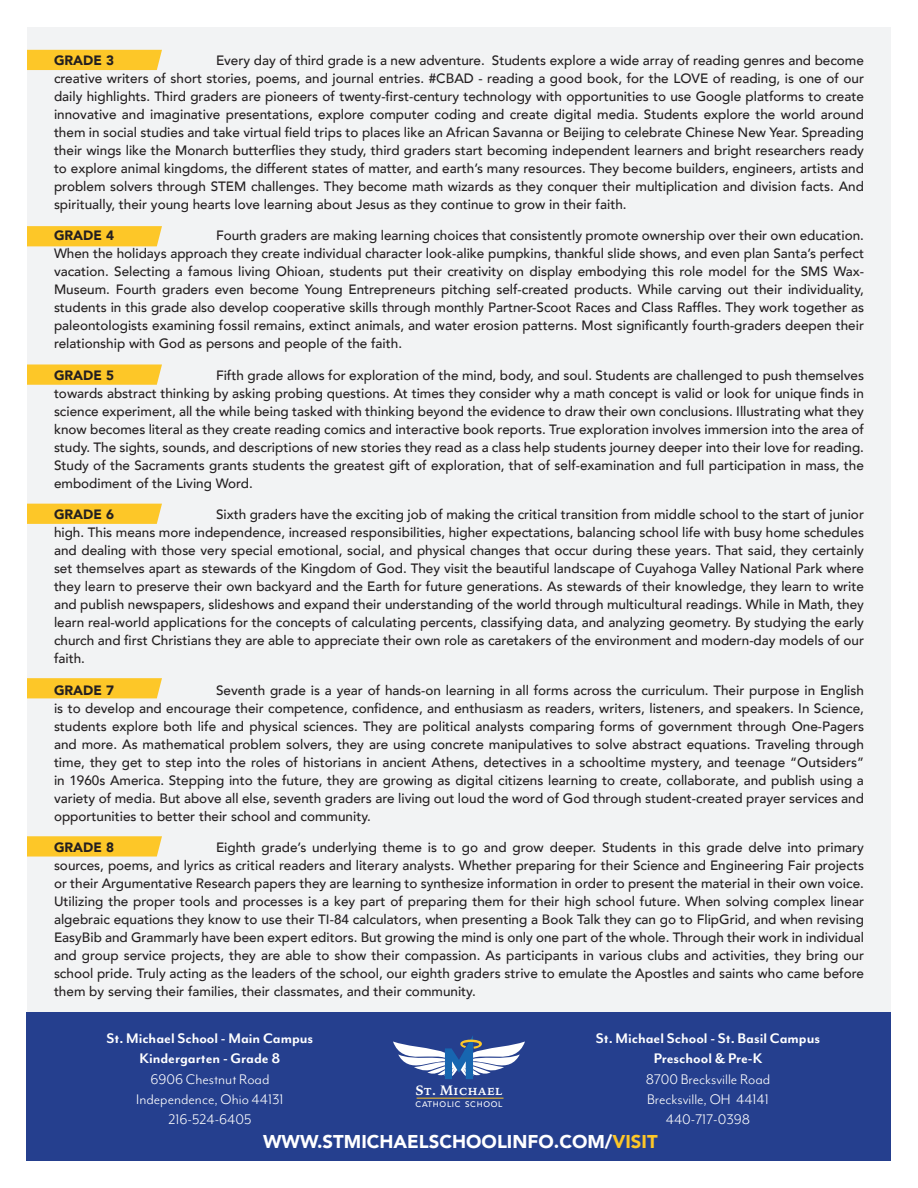
<style>
.page{position:relative;width:918px;height:1188px;background:#fff}
.page>*{position:absolute;margin:0;border:0;box-sizing:border-box;transform-origin:0 0}
.t1{font:900 18.45px "Avenir";color:#fff}
.t2{font:16.05px "Mr Eaves Mod OT";color:#fff}
.t3{font:700 16.05px "Mr Eaves Mod OT";color:#fff}
.t4{font:700 13.65px "Iowan Old Style";color:#fff}
.t5{font:500 13.5px/18px "Avenir";color:#231f20;text-align:justify}
.t6{font:900 13.5px "Avenir";color:#231f20}
.t7{font:500 8.1px "Avenir";letter-spacing:.085em;color:#fff}
.s1{color:#fdc728}
</style>
<div class="page">
<div style="left:27px;top:27px;width:864px;height:1134px;background:#f2f3f4"></div>
<div style="left:27px;top:1012px;width:864px;height:149px;background:#253f8e"></div>
<svg style="left:27px;top:836px;width:135px;height:21px;background:#fcc933"></svg>
<svg style="left:27px;top:678px;width:135px;height:20px;background:#fcc82d"></svg>
<svg style="left:27px;top:504px;width:135px;height:20px;background:#fcc82d"></svg>
<svg style="left:27px;top:364px;width:135px;height:21px;background:#fcc932"></svg>
<svg style="left:27px;top:226px;width:135px;height:20px;background:#fcc82d"></svg>
<div style="left:27px;top:50px;width:135px;height:20px;background:#fdc728"></div>
<svg style="left:393px;top:1036px;width:132px;height:43px"></svg>
<hr style="left:417px;top:1098px;width:87px;height:1px;background:#fdc728">
<p class="t5" style="left:54px;top:50px;width:812px;text-indent:162px">Every day of third grade is a new adventure. Students explore a wide array of reading genres and become creative writers of short stories, poems, and journal entries. #CBAD - reading a good book, for the LOVE of reading, is one of our daily highlights. Third graders are pioneers of twenty-first-century technology with opportunities to use Google platforms to create innovative and imaginative presentations, explore computer coding and create digital media. Students explore the world around them in social studies and take virtual field trips to places like an African Savanna or Beijing to celebrate Chinese New Year. Spreading their wings like the Monarch butterflies they study, third graders start becoming independent learners and bright researchers ready to explore animal kingdoms, the different states of matter, and earth’s many resources. They become builders, engineers, artists and problem solvers through STEM challenges. They become math wizards as they conquer their multiplication and division facts. And spiritually, their young hearts love learning about Jesus as they continue to grow in their faith.</p>
<p class="t6" style="left:54px;top:224px;width:61px">GRADE 4</p>
<p class="t6" style="left:54px;top:48px;width:61px">GRADE 3</p>
<p class="t5" style="left:54px;top:226px;width:812px;text-indent:162px">Fourth graders are making learning choices that consistently promote ownership over their own education.<br>When the holidays approach they create individual character look-alike pumpkins, thankful slide shows, and even plan Santa’s perfect vacation. Selecting a famous living Ohioan, students put their creativity on display embodying this role model for the SMS Wax-Museum. Fourth graders even become Young Entrepreneurs pitching self-created products. While carving out their individuality, students in this grade also develop cooperative skills through monthly Partner-Scoot Races and Class Raffles. They work together as paleontologists examining fossil remains, extinct animals, and water erosion patterns. Most significantly fourth-graders deepen their relationship with God as persons and people of the faith.</p>
<p class="t6" style="left:54px;top:363px;width:61px">GRADE 5</p>
<p class="t5" style="left:54px;top:365px;width:812px;text-indent:162px">Fifth grade allows for exploration of the mind, body, and soul. Students are challenged to push themselves towards abstract thinking by asking probing questions. At times they consider why a math concept is valid or look for unique finds in science experiment, all the while being tasked with thinking beyond the evidence to draw their own conclusions. Illustrating what they know becomes literal as they create reading comics and interactive book reports. True exploration involves immersion into the area of study. The sights, sounds, and descriptions of new stories they read as a class help students journey deeper into their love for reading.<br>Study of the Sacraments grants students the greatest gift of exploration, that of self-examination and full participation in mass, the embodiment of the Living Word.</p>
<p class="t6" style="left:54px;top:503px;width:61px">GRADE 6</p>
<p class="t5" style="left:54px;top:505px;width:812px;text-indent:162px">Sixth graders have the exciting job of making the critical transition from middle school to the start of junior high. This means more independence, increased responsibilities, higher expectations, balancing school life with busy home schedules and dealing with those very special emotional, social, and physical changes that occur during these years. That said, they certainly set themselves apart as stewards of the Kingdom of God. They visit the beautiful landscape of Cuyahoga Valley National Park where they learn to preserve their own backyard and the Earth for future generations. As stewards of their knowledge, they learn to write and publish newspapers, slideshows and expand their understanding of the world through multicultural readings. While in Math, they learn real-world applications for the concepts of calculating percents, classifying data, and analyzing geometry. By studying the early church and first Christians they are able to appreciate their own role as caretakers of the environment and modern-day models of our faith.</p>
<p class="t6" style="left:54px;top:678px;width:61px">GRADE 7</p>
<p class="t5" style="left:54px;top:680px;width:812px;text-indent:162px">Seventh grade is a year of hands-on learning in all forms across the curriculum. Their purpose in English is to develop and encourage their competence, confidence, and enthusiasm as readers, writers, listeners, and speakers. In Science, students explore both life and physical sciences. They are political analysts comparing forms of government through One-Pagers and more. As mathematical problem solvers, they are using concrete manipulatives to solve abstract equations. Traveling through time, they get to step into the roles of historians in ancient Athens, detectives in a schooltime mystery, and teenage “Outsiders” in 1960s America. Stepping into the future, they are growing as digital citizens learning to create, collaborate, and publish using a variety of media. But above all else, seventh graders are living out loud the word of God through student-created prayer services and opportunities to better their school and community.</p>
<p class="t6" style="left:54px;top:836px;width:61px">GRADE 8</p>
<p class="t5" style="left:54px;top:838px;width:812px;text-indent:162px">Eighth grade’s underlying theme is to go and grow deeper. Students in this grade delve into primary sources, poems, and lyrics as critical readers and literary analysts. Whether preparing for their Science and Engineering Fair projects or their Argumentative Research papers they are learning to synthesize information in order to present the material in their own voice.<br>Utilizing the proper tools and processes is a key part of preparing them for their high school future. When solving complex linear algebraic equations they know to use their TI-84 calculators, when presenting a Book Talk they can go to FlipGrid, and when revising EasyBib and Grammarly have been expert editors. But growing the mind is only one part of the whole. Through their work in individual and group service projects, they are able to show their compassion. As participants in various clubs and activities, they bring our school pride. Truly acting as the leaders of the school, our eighth graders strive to emulate the Apostles and saints who came before them by serving their families, their classmates, and their community.</p>
<p class="t3" style="left:107px;top:1029px;width:208px">St. Michael School - Main Campus</p>
<p class="t3" style="left:140px;top:1050px;width:142px">Kindergarten - Grade 8</p>
<p class="t2" style="left:150px;top:1070px;width:121px">6906 Chestnut Road</p>
<p class="t2" style="left:136px;top:1091px;width:149px">Independence, Ohio 44131</p>
<p class="t2" style="left:169px;top:1111px;width:84px">216-524-6405</p>
<p class="t4" style="left:415px;top:1078px;width:89px">St. Michael</p>
<p class="t7" style="left:416px;top:1097px;width:88px">CATHOLIC SCHOOL</p>
<p class="t3" style="left:596px;top:1029px;width:226px">St. Michael School - St. Basil Campus</p>
<p class="t3" style="left:654px;top:1050px;width:110px">Preschool &amp; Pre-K</p>
<p class="t2" style="left:646px;top:1070px;width:126px">8700 Brecksville Road</p>
<p class="t2" style="left:647px;top:1091px;width:123px">Brecksville, OH 44141</p>
<p class="t2" style="left:666px;top:1111px;width:86px">440-717-0398</p>
<p class="t1" style="left:263px;top:1125px;width:396px">WWW.STMICHAELSCHOOLINFO.COM/<span class="s1">VISIT</span></p>
</div>
